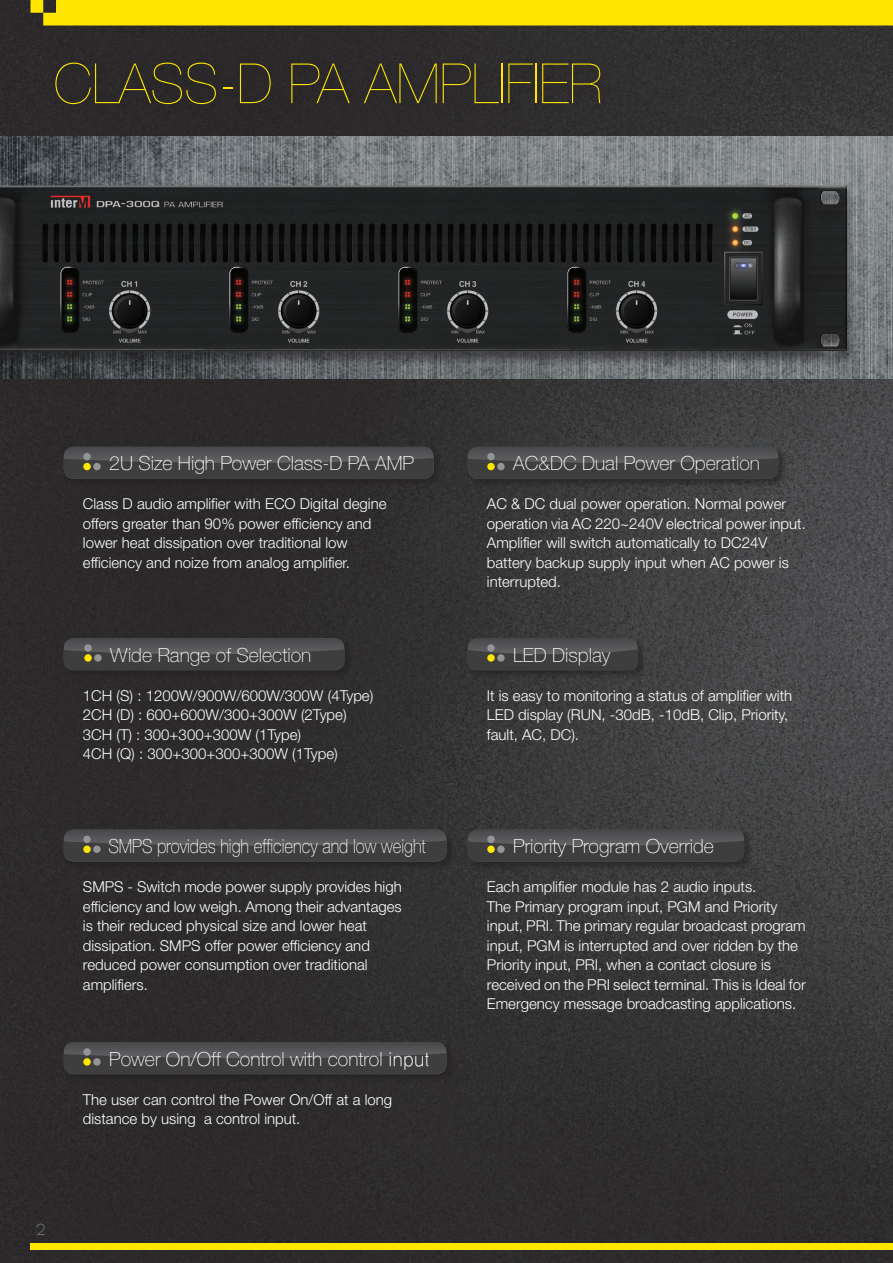
<style>
.page{position:relative;width:893px;height:1263px;background:#fff}
.page>*{position:absolute;margin:0;border:0;box-sizing:border-box;transform-origin:0 0}
.t1{font:200 55.5px "Helvetica Neue";color:#ffe601}
.t2{font:100 19.5px "Helvetica Neue";color:#fff}
.t3{font:100 19.5px "Helvetica Neue";color:#fff;scale:.85 1}
.t4{font:300 15px/19.5px "Helvetica Neue";color:#fff}
.t5{font:13.5px "Steiner";color:#939598}
.s1{font-family:"YDIYGO110 KS Cpc EUC H";font-weight:400;font-size:21px}
</style>
<div class="page">
<img style="left:0;top:0;width:893px;height:1263px">
<div style="left:31px;top:0;width:862px;height:26px;background:#ffe601"></div>
<div style="left:31px;top:1243px;width:862px;height:6px;background:#ffe601"></div>
<img style="left:0;top:136px;width:893px;height:242px">
<div style="left:50px;top:58px;width:561px;height:57px;background:#2b292a"></div>
<div style="left:63px;top:446px;width:379px;height:42px;background:#292627"></div>
<svg style="left:64px;top:446px;width:370px;height:33px;background:#474748"></svg>
<div style="left:467px;top:446px;width:320px;height:42px;background:#231f20;opacity:.6"></div>
<svg style="left:468px;top:446px;width:310px;height:33px;background:#474749"></svg>
<div style="left:63px;top:1041px;width:392px;height:42px;background:#2a2728"></div>
<svg style="left:64px;top:1042px;width:382px;height:32px;background:#474749"></svg>
<div style="left:467px;top:637px;width:180px;height:42px;background:#231f20;opacity:.6"></div>
<svg style="left:468px;top:638px;width:170px;height:32px;background:#474749"></svg>
<div style="left:63px;top:829px;width:392px;height:41px;background:#231f20;opacity:.6"></div>
<svg style="left:64px;top:829px;width:382px;height:32px;background:#474749"></svg>
<div style="left:467px;top:829px;width:286px;height:41px;background:#231f20;opacity:.6"></div>
<svg style="left:468px;top:829px;width:276px;height:32px;background:#474749"></svg>
<div style="left:83px;top:453px;width:8px;height:7px;background:#939598;border-radius:50%"></div>
<div style="left:83px;top:463px;width:8px;height:7px;background:#ffe601;border-radius:50%"></div>
<div style="left:93px;top:463px;width:8px;height:7px;background:#939598;border-radius:50%"></div>
<div style="left:487px;top:453px;width:8px;height:7px;background:#939598;border-radius:50%"></div>
<div style="left:487px;top:463px;width:8px;height:7px;background:#ffe601;border-radius:50%"></div>
<div style="left:497px;top:463px;width:8px;height:7px;background:#939598;border-radius:50%"></div>
<div style="left:83px;top:1048px;width:8px;height:8px;background:#939598;border-radius:50%"></div>
<div style="left:83px;top:1058px;width:8px;height:8px;background:#ffe601;border-radius:50%"></div>
<div style="left:93px;top:1058px;width:8px;height:8px;background:#939598;border-radius:50%"></div>
<div style="left:487px;top:644px;width:8px;height:8px;background:#939598;border-radius:50%"></div>
<div style="left:487px;top:654px;width:8px;height:8px;background:#ffe601;border-radius:50%"></div>
<div style="left:497px;top:654px;width:8px;height:8px;background:#939598;border-radius:50%"></div>
<div style="left:83px;top:836px;width:8px;height:7px;background:#939598;border-radius:50%"></div>
<div style="left:83px;top:845px;width:8px;height:8px;background:#ffe601;border-radius:50%"></div>
<div style="left:93px;top:845px;width:8px;height:8px;background:#939598;border-radius:50%"></div>
<div style="left:487px;top:836px;width:8px;height:7px;background:#939598;border-radius:50%"></div>
<div style="left:487px;top:845px;width:8px;height:8px;background:#ffe601;border-radius:50%"></div>
<div style="left:497px;top:845px;width:8px;height:8px;background:#939598;border-radius:50%"></div>
<div style="left:63px;top:637px;width:290px;height:42px;background:#2a2728"></div>
<svg style="left:64px;top:638px;width:280px;height:32px;background:#474749"></svg>
<div style="left:84px;top:644px;width:8px;height:8px;background:#939598;border-radius:50%"></div>
<div style="left:84px;top:654px;width:8px;height:8px;background:#ffe601;border-radius:50%"></div>
<div style="left:94px;top:654px;width:8px;height:8px;background:#939598;border-radius:50%"></div>
<div style="left:0;top:185px;width:856px;height:181px;background:#231f20;opacity:.6"></div>
<img style="left:0;top:179px;width:846px;height:171px">
<p class="t1" style="left:54px;top:51px;width:550px">CLASS-D PA AMPLIFIER</p>
<p class="t2" style="left:109px;top:452px;width:306px">2U Size High Power Class-D PA AMP</p>
<p class="t2" style="left:513px;top:452px;width:248px">AC&amp;DC Dual Power Operation</p>
<p class="t4" style="left:83px;top:494px;width:305px">Class D audio amplifier with ECO Digital degine</p>
<p class="t4" style="left:83px;top:513px;width:290px">offers greater than 90% power efficiency and</p>
<p class="t4" style="left:83px;top:533px;width:266px">lower heat dissipation over traditional low</p>
<p class="t4" style="left:83px;top:552px;width:269px">efficiency and noize from analog amplifier.</p>
<p class="t2" style="left:110px;top:644px;width:203px">Wide Range of Selection</p>
<p class="t4" style="left:83px;top:685px;width:292px">1CH (S) : 1200W/900W/600W/300W (4Type)</p>
<p class="t4" style="left:83px;top:705px;width:265px">2CH (D) : 600+600W/300+300W (2Type)</p>
<p class="t4" style="left:83px;top:724px;width:220px">3CH (T) : 300+300+300W (1Type)</p>
<p class="t4" style="left:83px;top:744px;width:256px">4CH (Q) : 300+300+300+300W (1Type)</p>
<p class="t4" style="left:487px;top:494px;width:301px">AC &amp; DC dual power operation. Normal power</p>
<p class="t4" style="left:487px;top:513px;width:320px">operation via AC 220~240V electrical power input.</p>
<p class="t4" style="left:487px;top:533px;width:282px">Amplifier will switch automatically to DC24V</p>
<p class="t4" style="left:487px;top:552px;width:303px">battery backup supply input when AC power is</p>
<p class="t4" style="left:487px;top:572px;width:76px">interrupted.</p>
<p class="t2" style="left:513px;top:643px;width:99px">LED Display</p>
<p class="t4" style="left:487px;top:685px;width:307px">It is easy to monitoring a status of amplifier with</p>
<p class="t4" style="left:487px;top:705px;width:303px">LED display (RUN, -30dB, -10dB, Clip, Priority,</p>
<p class="t4" style="left:487px;top:724px;width:94px">fault, AC, DC).</p>
<p class="t3" style="left:108px;top:835px;width:375px">SMPS provides high efficiency and low weight</p>
<p class="t2" style="left:513px;top:835px;width:202px">Priority Program Override</p>
<p class="t4" style="left:83px;top:877px;width:320px">SMPS - Switch mode power supply provides high</p>
<p class="t4" style="left:83px;top:896px;width:320px">efficiency and low weigh. Among their advantages</p>
<p class="t4" style="left:83px;top:916px;width:285px">is their reduced physical size and lower heat</p>
<p class="t4" style="left:83px;top:935px;width:289px">dissipation. SMPS offer power efficiency and</p>
<p class="t4" style="left:83px;top:955px;width:286px">reduced power consumption over traditional</p>
<p class="t4" style="left:83px;top:974px;width:66px">amplifiers.</p>
<p class="t2" style="left:109px;top:1047px;width:322px">Power On/Off Control with control <span class="s1">input</span></p>
<p class="t4" style="left:83px;top:1089px;width:311px">The user can control the Power On/Off at a long</p>
<p class="t4" style="left:83px;top:1109px;width:219px">distance by using a control input.</p>
<p class="t4" style="left:487px;top:877px;width:271px">Each amplifier module has 2 audio inputs.</p>
<p class="t4" style="left:487px;top:896px;width:292px">The Primary program input, PGM and Priority</p>
<p class="t4" style="left:487px;top:916px;width:320px">input, PRI. The primary regular broadcast program</p>
<p class="t4" style="left:487px;top:935px;width:313px">input, PGM is interrupted and over ridden by the</p>
<p class="t4" style="left:487px;top:955px;width:286px">Priority input, PRI, when a contact closure is</p>
<p class="t4" style="left:487px;top:974px;width:320px">received on the PRI select terminal. This is Ideal for<br>Emergency message broadcasting applications.</p>
<p class="t5" style="left:37px;top:1223px;width:10px">2</p>
</div>
